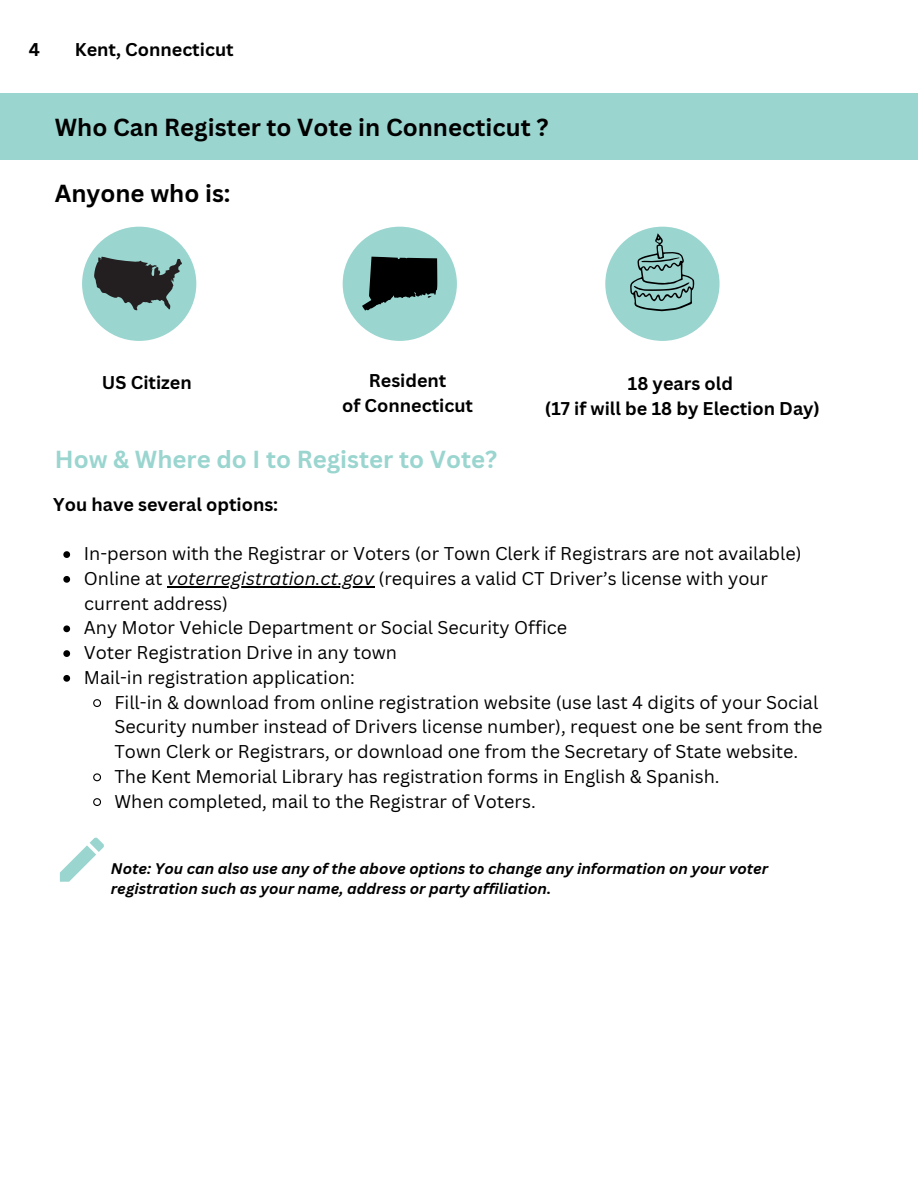
<style>
.page{position:relative;width:918px;height:1188px;background:#fff}
.page>*{position:absolute;margin:0;border:0;box-sizing:border-box;transform-origin:0 0}
.t1{font:700 24px "Canva Sans";color:#000}
.t2{font:700 24px "Canva Sans";color:#9ad5cf}
.t3{font:18px/24.8px "Canva Sans";color:#000}
.t4{font:700 18px "Canva Sans";color:#000}
.t5{font:italic 700 15px/20.2px "Canva Sans";color:#000}
.s1{font-style:italic}
</style>
<div class="page">
<div style="left:0;top:93px;width:918px;height:67px;background:#9ad5cf"></div>
<div style="left:605px;top:227px;width:115px;height:114px;background:#9ad5cf;border-radius:50%"></div>
<svg style="left:630px;top:234px;width:64px;height:77px"></svg>
<svg style="left:63px;top:551px;width:7px;height:7px"></svg>
<svg style="left:63px;top:576px;width:7px;height:7px"></svg>
<hr style="left:167px;top:586px;width:207px;height:1px;background:#000">
<svg style="left:63px;top:625px;width:7px;height:7px"></svg>
<svg style="left:63px;top:650px;width:7px;height:7px"></svg>
<svg style="left:63px;top:675px;width:7px;height:7px"></svg>
<svg style="left:93px;top:699px;width:8px;height:8px"></svg>
<svg style="left:93px;top:773px;width:8px;height:9px"></svg>
<svg style="left:93px;top:798px;width:8px;height:8px"></svg>
<div style="left:82px;top:227px;width:114px;height:114px;background:#9ad5cf;border-radius:50%"></div>
<svg style="left:94px;top:257px;width:88px;height:54px"></svg>
<div style="left:343px;top:227px;width:114px;height:114px;background:#9ad5cf;border-radius:50%"></div>
<svg style="left:362px;top:257px;width:75px;height:54px"></svg>
<svg style="left:60px;top:837px;width:44px;height:44px"></svg>
<p class="t4" style="left:29px;top:37px;width:13px">4</p>
<p class="t4" style="left:75px;top:37px;width:160px">Kent, Connecticut</p>
<p class="t1" style="left:55px;top:110px;width:495px">Who Can Register to Vote in Connecticut ?</p>
<p class="t1" style="left:55px;top:176px;width:177px">Anyone who is:</p>
<p class="t4" style="left:102px;top:370px;width:91px">US Citizen</p>
<p class="t4" style="left:369px;top:368px;width:79px">Resident</p>
<p class="t4" style="left:342px;top:393px;width:132px">of Connecticut</p>
<p class="t2" style="left:55px;top:442px;width:444px">How &amp; Where do I to Register to Vote?</p>
<p class="t4" style="left:53px;top:491px;width:227px">You have several options:</p>
<p class="t4" style="left:628px;top:371px;width:107px">18 years old</p>
<p class="t4" style="left:545px;top:395px;width:277px">(17 if will be 18 by Election Day)</p>
<p class="t3" style="left:84px;top:541px;width:719px">In-person with the Registrar or Voters (or Town Clerk if Registrars are not available)</p>
<p class="t3" style="left:84px;top:566px;width:686px">Online at <span class="s1">voterregistration.ct.gov</span> (requires a valid CT Driver’s license with your</p>
<p class="t3" style="left:84px;top:615px;width:485px">Any Motor Vehicle Department or Social Security Office</p>
<p class="t3" style="left:84px;top:640px;width:315px">Voter Registration Drive in any town</p>
<p class="t3" style="left:84px;top:665px;width:273px">Mail-in registration application:</p>
<p class="t3" style="left:114px;top:689px;width:710px">Fill-in &amp; download from online registration website (use last 4 digits of your Social<br>Security number instead of Drivers license number), request one be sent from the<br>Town Clerk or Registrars, or download one from the Secretary of State website.</p>
<p class="t3" style="left:114px;top:764px;width:607px">The Kent Memorial Library has registration forms in English &amp; Spanish.</p>
<p class="t3" style="left:114px;top:788px;width:423px">When completed, mail to the Registrar of Voters.</p>
<p class="t3" style="left:84px;top:590px;width:146px">current address)</p>
<p class="t5" style="left:111px;top:858px;width:659px">Note: You can also use any of the above options to change any information on your voter registration such as your name, address or party affiliation.</p>
</div>
